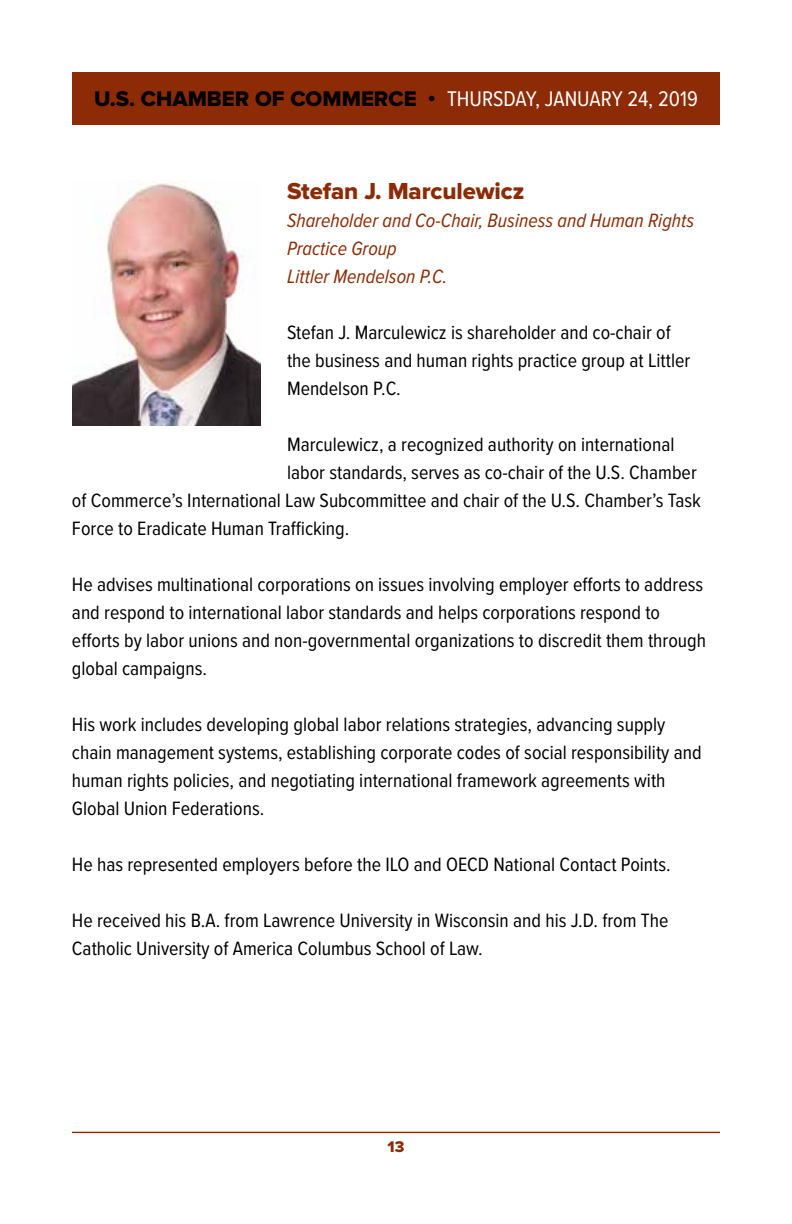
<style>
.page{position:relative;width:792px;height:1224px;background:#fff}
.page>*{position:absolute;margin:0;border:0;box-sizing:border-box;transform-origin:0 0}
.t1{font:24px "Proxima Nova Extrabld";letter-spacing:-.005em;color:#8c2b05}
.t2{font:22px "Proxima Nova Cond";color:#fff}
.t3{font:20px/28px "Proxima Nova Cond";color:#000}
.t4{font:italic 20px/28px "Proxima Nova Cond";color:#8c2b05}
.t5{font:16px "Proxima Nova Extrabld";color:#8c2b05}
.s1{font-family:"Proxima Nova Extrabld";color:#000}
</style>
<div class="page">
<hr style="left:72px;top:1132px;width:648px;height:1px;background:#8c2b05">
<div style="left:72px;top:72px;width:648px;height:52px;background:#8c2b05"></div>
<img style="left:73px;top:181px;width:187px;height:245px">
<p class="t2" style="left:94px;top:82px;width:605px"><span class="s1">U.S. CHAMBER OF COMMERCE •</span> THURSDAY, JANUARY 24, 2019</p>
<p class="t1" style="left:287px;top:177px;width:239px">Stefan J. Marculewicz</p>
<p class="t4" style="left:287px;top:205px;width:409px">Shareholder and Co-Chair, Business and Human Rights<br>Practice Group<br>Littler Mendelson P.C.</p>
<p class="t3" style="left:287px;top:317px;width:405px">Stefan J. Marculewicz is shareholder and co-chair of the business and human rights practice group at Littler<br>Mendelson P.C.</p>
<p class="t3" style="left:287px;top:429px;width:389px">Marculewicz, a recognized authority on international</p>
<p class="t3" style="left:287px;top:457px;width:411px">labor standards, serves as co-chair of the U.S. Chamber</p>
<p class="t3" style="left:72px;top:485px;width:631px">of Commerce’s International Law Subcommittee and chair of the U.S. Chamber’s Task</p>
<p class="t3" style="left:72px;top:513px;width:279px">Force to Eradicate Human Trafficking.</p>
<p class="t3" style="left:72px;top:569px;width:636px">He advises multinational corporations on issues involving employer efforts to address and respond to international labor standards and helps corporations respond to efforts by labor unions and non-governmental organizations to discredit them through global campaigns.</p>
<p class="t3" style="left:72px;top:709px;width:631px">His work includes developing global labor relations strategies, advancing supply chain management systems, establishing corporate codes of social responsibility and human rights policies, and negotiating international framework agreements with Global Union Federations.</p>
<p class="t3" style="left:72px;top:849px;width:600px">He has represented employers before the ILO and OECD National Contact Points.</p>
<p class="t3" style="left:72px;top:905px;width:598px">He received his B.A. from Lawrence University in Wisconsin and his J.D. from The<br>Catholic University of America Columbus School of Law.</p>
<p class="t5" style="left:388px;top:1138px;width:18px">13</p>
</div>
